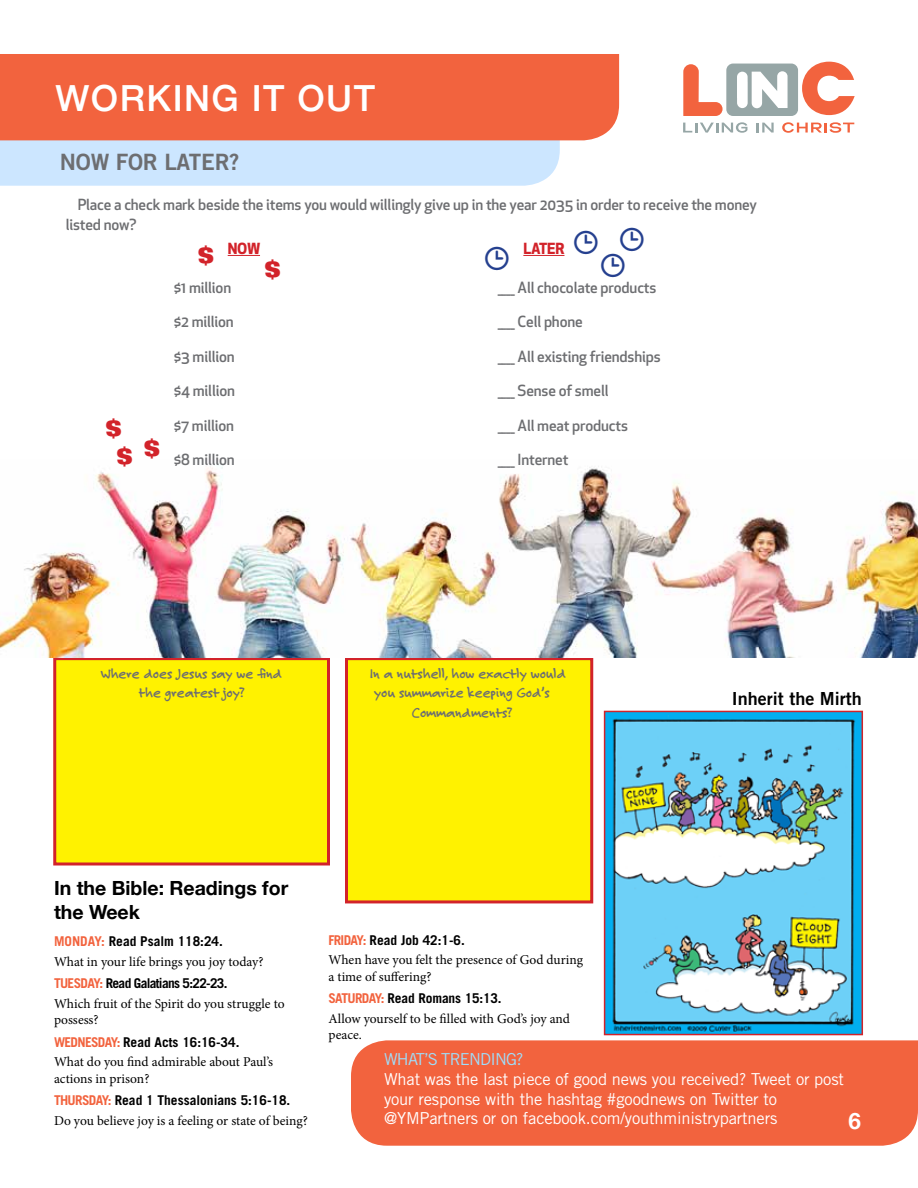
<style>
.page{position:relative;width:918px;height:1188px;background:#fff}
.page>*{position:absolute;margin:0;border:0;box-sizing:border-box;transform-origin:0 0}
.t1{font:500 36px "Helvetica Neue";letter-spacing:.04em;color:#fff}
.t2{font:33px "Click Bits Icons 1";color:#25408f}
.t3{font:22.5px "Trade Gothic LT Std Bd 2";letter-spacing:-.01em;color:#6d6e71}
.t4{font:800 22.5px "Folio Std";color:#d2232a}
.t5{font:700 22.5px "Helvetica Neue";color:#fff}
.t6{font:700 19.5px/24px "Helvetica Neue";color:#000}
.t7{font:18px "Trade Gothic LT Std Bd 2";color:#000}
.t8{font:16.5px/19.8px "Trade Gothic LT Std";letter-spacing:-.01em;color:#fff}
.t9{font:16.5px "Trade Gothic LT Std";letter-spacing:-.05em;color:#9fddf9}
.t10{font:500 15px/19.5px "Apex New";letter-spacing:-.01em;color:#6d6e71}
.t11{font:700 15px/19.5px "Felt Tip Roman";letter-spacing:-.01em;color:#6d6e71;text-align:center}
.t12{font:700 15px "Apex New";letter-spacing:-.01em;color:#d2232a}
.t13{font:13.5px/16.5px "Minion Pro";color:#000}
.t14{font:700 13.5px "Trade Gothic LT Std";letter-spacing:-.01em;color:#000}
.t15{font:700 13.5px "Trade Gothic LT Std";letter-spacing:-.05em;color:#000}
.s1{color:#f2633e}
</style>
<div class="page">
<div style="left:726px;top:64px;width:72px;height:52px;background:#96a6a6;border-radius:7px"></div>
<svg style="left:683px;top:64px;width:40px;height:52px"></svg>
<svg style="left:737px;top:71px;width:51px;height:37px"></svg>
<svg style="left:802px;top:62px;width:53px;height:53px"></svg>
<svg style="left:683px;top:122px;width:64px;height:11px"></svg>
<svg style="left:757px;top:123px;width:17px;height:10px"></svg>
<svg style="left:782px;top:122px;width:72px;height:11px"></svg>
<div style="left:0;top:140px;width:560px;height:46px;background:#cce6ff"></div>
<div style="left:0;top:54px;width:619px;height:86px;background:#f2633e"></div>
<img style="left:607px;top:714px;width:253px;height:318px">
<div style="left:604px;top:711px;width:259px;height:324px;border:2px solid #d2232a"></div>
<div style="left:351px;top:1040px;width:567px;height:106px;background:#f2633e"></div>
<div style="left:53px;top:657px;width:277px;height:209px;background:#fff200;border:3px solid #d2232a"></div>
<div style="left:345px;top:657px;width:248px;height:246px;background:#fff200;border:3px solid #d2232a"></div>
<img style="left:0;top:466px;width:918px;height:192px">
<hr style="left:228px;top:255px;width:32px;height:1px;background:#d2232a">
<hr style="left:523px;top:255px;width:41px;height:1px;background:#d2232a">
<h1 class="t1" style="left:56px;top:69px;width:321px">WORKING IT OUT</h1>
<h3 class="t3" style="left:60px;top:148px;width:181px">NOW FOR LATER?</h3>
<p class="t10" style="left:66px;top:195px;width:693px;text-indent:12px">Place a check mark beside the items you would willingly give up in the year 2035 in order to receive the money listed now?</p>
<p class="t12" style="left:228px;top:238px;width:34px">NOW</p>
<p class="t12" style="left:523px;top:238px;width:43px">LATER</p>
<p class="t10" style="left:174px;top:277px;width:59px">$1 million</p>
<p class="t10" style="left:498px;top:277px;width:160px">____ All chocolate products</p>
<p class="t10" style="left:174px;top:312px;width:62px">$2 million</p>
<p class="t10" style="left:498px;top:312px;width:87px">____ Cell phone</p>
<p class="t10" style="left:174px;top:346px;width:63px">$3 million</p>
<p class="t10" style="left:498px;top:346px;width:165px">____ All existing friendships</p>
<p class="t10" style="left:174px;top:381px;width:63px">$4 million</p>
<p class="t10" style="left:498px;top:381px;width:112px">____ Sense of smell</p>
<p class="t10" style="left:174px;top:415px;width:62px">$7 million</p>
<p class="t10" style="left:498px;top:415px;width:132px">____ All meat products</p>
<p class="t10" style="left:174px;top:450px;width:63px">$8 million</p>
<p class="t10" style="left:498px;top:450px;width:72px">____ Internet</p>
<h2 class="t2" style="left:619px;top:219px;width:28px">'</h2>
<h2 class="t2" style="left:573px;top:222px;width:28px">'</h2>
<h3 class="t4" style="left:198px;top:243px;width:18px">$</h3>
<h2 class="t2" style="left:484px;top:238px;width:28px">'</h2>
<h2 class="t2" style="left:600px;top:245px;width:28px">'</h2>
<h3 class="t4" style="left:264px;top:256px;width:18px">$</h3>
<h3 class="t4" style="left:106px;top:415px;width:18px">$</h3>
<h3 class="t4" style="left:144px;top:435px;width:18px">$</h3>
<h3 class="t4" style="left:117px;top:443px;width:18px">$</h3>
<p class="t11" style="left:101px;top:663px;width:183px">Where does Jesus say we find the greatest joy?</p>
<p class="t11" style="left:370px;top:663px;width:198px">In a nutshell, how exactly would</p>
<p class="t11" style="left:374px;top:683px;width:177px">you summarize keeping God’s</p>
<p class="t11" style="left:412px;top:702px;width:102px">Commandments?</p>
<h3 class="t7" style="left:732px;top:688px;width:131px">Inherit the Mirth</h3>
<h3 class="t6" style="left:54px;top:877px;width:236px">In the Bible: Readings for the Week</h3>
<p class="t14" style="left:54px;top:933px;width:170px"><span class="s1">MONDAY:</span> Read Psalm 118:24.</p>
<p class="t13" style="left:54px;top:953px;width:211px">What in your life brings you joy today?</p>
<p class="t15" style="left:54px;top:975px;width:175px"><span class="s1">TUESDAY:</span> Read Galatians 5:22-23.</p>
<p class="t13" style="left:54px;top:995px;width:232px">Which fruit of the Spirit do you struggle to possess?</p>
<p class="t14" style="left:54px;top:1034px;width:187px"><span class="s1">WEDNESDAY:</span> Read Acts 16:16-34.</p>
<p class="t13" style="left:54px;top:1054px;width:221px">What do you find admirable about Paul’s actions in prison?</p>
<p class="t14" style="left:54px;top:1092px;width:238px"><span class="s1">THURSDAY:</span> Read 1 Thessalonians 5:16-18.</p>
<p class="t13" style="left:54px;top:1112px;width:255px">Do you believe joy is a feeling or state of being?</p>
<p class="t14" style="left:328px;top:931px;width:138px"><span class="s1">FRIDAY:</span> Read Job 42:1-6.</p>
<p class="t13" style="left:328px;top:952px;width:256px">When have you felt the presence of God during a time of suffering?</p>
<p class="t14" style="left:328px;top:990px;width:175px"><span class="s1">SATURDAY:</span> Read Romans 15:13.</p>
<p class="t13" style="left:328px;top:1010px;width:243px">Allow yourself to be filled with God’s joy and peace.</p>
<p class="t9" style="left:384px;top:1049px;width:141px">WHAT’S TRENDING?</p>
<p class="t8" style="left:384px;top:1069px;width:462px">What was the last piece of good news you received? Tweet or post your response with the hashtag #goodnews on Twitter to @YMPartners or on facebook.com/youthministrypartners</p>
<h3 class="t5" style="left:849px;top:1103px;width:14px">6</h3>
</div>
